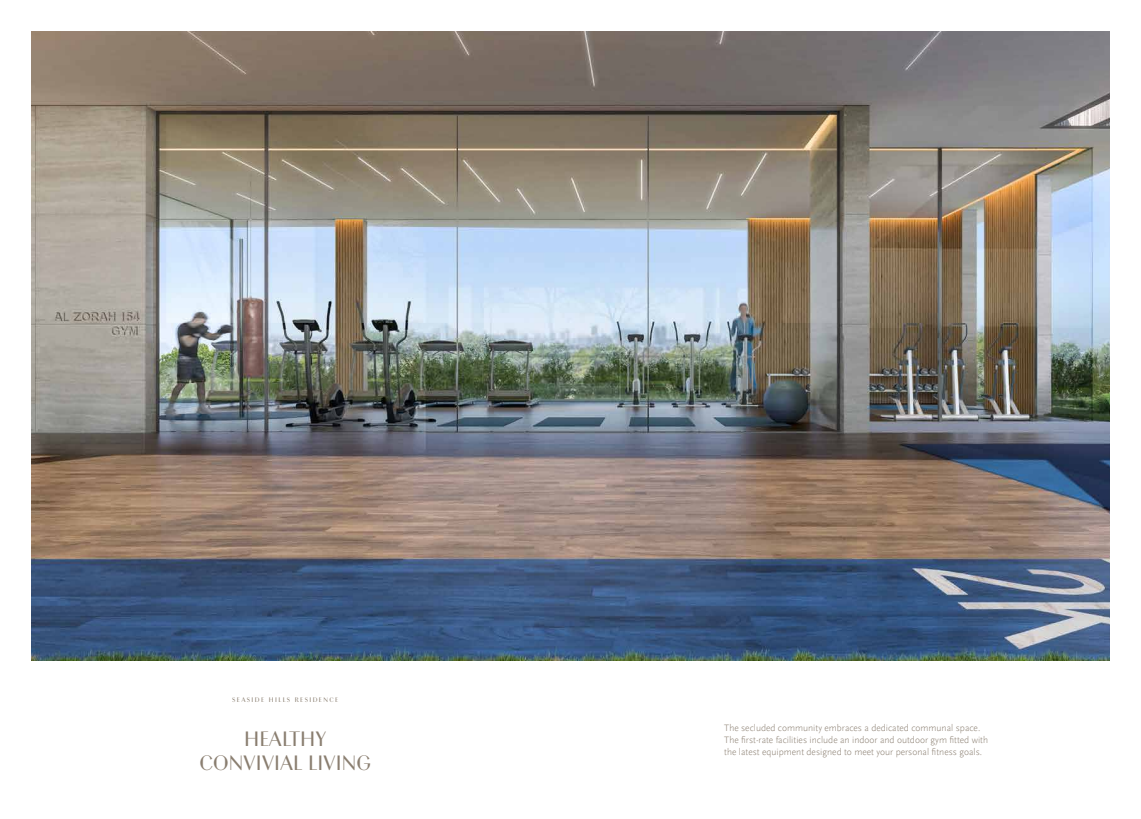
<style>
.page{position:relative;width:1141px;height:819px;background:#fff}
.page>*{position:absolute;margin:0;border:0;box-sizing:border-box;transform-origin:0 0}
.t1{font:21.88px/23.6px "Chong Modern Pro";color:#8a7e70;text-align:center}
.t2{font:300 9.62px/12.2px "Scala Sans";color:#8a7e70}
.t3{font:7px "Chong Modern Pro";letter-spacing:.2em;color:#8a7e70}
</style>
<div class="page">
<img style="left:32px;top:31px;width:1077px;height:629px">
<p class="t3" style="left:232px;top:696px;width:108px">SEASIDE HILLS RESIDENCE</p>
<h1 class="t1" style="left:200px;top:727px;width:173px">HEALTHY<br>CONVIVIAL LIVING</h1>
<p class="t2" style="left:724px;top:721px;width:265px">The secluded community embraces a dedicated communal space.<br>The first-rate facilities include an indoor and outdoor gym fitted with the latest equipment designed to meet your personal fitness goals.</p>
</div>
